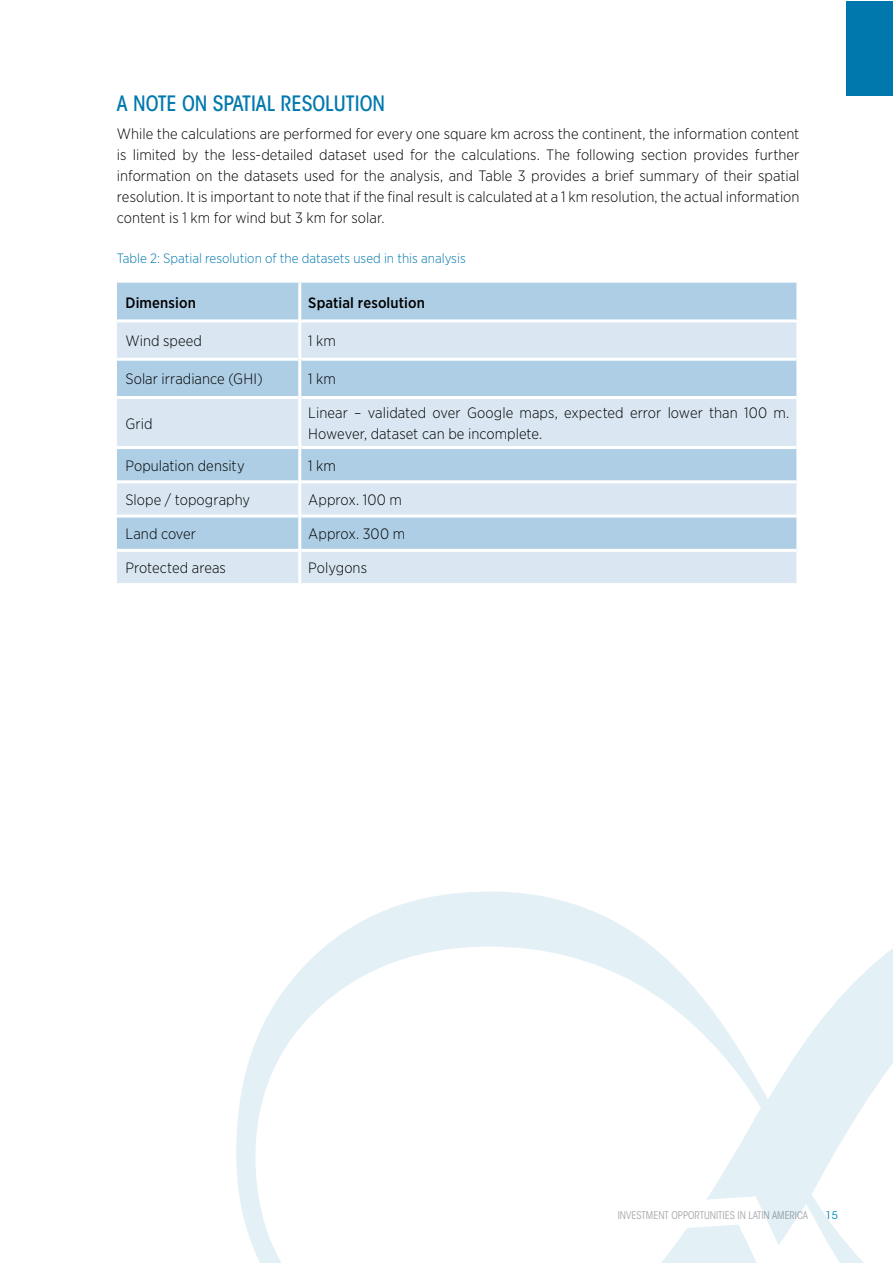
<style>
.page{position:relative;width:893px;height:1263px;background:#fff}
.page>*{position:absolute;margin:0;border:0;box-sizing:border-box;transform-origin:0 0}
.t1{font:500 condensed 21px "ITC Avant Garde Std";color:#0078ae}
.t2{font:300 15px/21px "Gotham Narrow";letter-spacing:.005em;color:#000;text-align:justify}
.t3{font:500 15px "Gotham Narrow";letter-spacing:.01em;color:#000}
.t4{font:300 13.5px "Gotham Narrow";color:#0078ae}
.t5{font:condensed 10.5px "ITC Avant Garde Std";color:#a7a9ac}
.t6{font:10.5px "ITC Avant Garde Std";color:#008abb}
</style>
<div class="page">
<div style="left:846px;top:1px;width:46px;height:95px;background:#0078ae"></div>
<div style="left:117px;top:283px;width:679px;height:36px;background:#aecee5"></div>
<svg style="left:117px;top:322px;width:679px;height:261px;background:#c8ddec"></svg>
<hr style="left:117px;top:358px;width:181px;height:3px;background:#fff">
<hr style="left:301px;top:358px;width:495px;height:3px;background:#fff">
<hr style="left:117px;top:396px;width:181px;height:3px;background:#fff">
<hr style="left:301px;top:396px;width:495px;height:3px;background:#fff">
<hr style="left:117px;top:446px;width:181px;height:3px;background:#fff">
<hr style="left:301px;top:446px;width:495px;height:3px;background:#fff">
<hr style="left:117px;top:480px;width:181px;height:3px;background:#fff">
<hr style="left:301px;top:480px;width:495px;height:3px;background:#fff">
<hr style="left:117px;top:514px;width:181px;height:3px;background:#fff">
<hr style="left:301px;top:514px;width:495px;height:3px;background:#fff">
<hr style="left:117px;top:549px;width:181px;height:3px;background:#fff">
<hr style="left:301px;top:549px;width:495px;height:3px;background:#fff">
<hr style="left:298px;top:283px;width:3px;height:38px;background:#fff">
<hr style="left:298px;top:321px;width:3px;height:38px;background:#fff">
<hr style="left:298px;top:359px;width:3px;height:38px;background:#fff">
<hr style="left:298px;top:397px;width:3px;height:50px;background:#fff">
<hr style="left:298px;top:447px;width:3px;height:35px;background:#fff">
<hr style="left:298px;top:482px;width:3px;height:34px;background:#fff">
<hr style="left:298px;top:516px;width:3px;height:34px;background:#fff">
<hr style="left:298px;top:550px;width:3px;height:33px;background:#fff">
<svg style="left:236px;top:891px;width:656px;height:372px"></svg>
<h1 class="t1" style="left:117px;top:91px;width:270px">A NOTE ON SPATIAL RESOLUTION</h1>
<p class="t2" style="left:117px;top:122px;width:684px">While the calculations are performed for every one square km across the continent, the information content is limited by the less-detailed dataset used for the calculations. The following section provides further information on the datasets used for the analysis, and Table 3 provides a brief summary of their spatial resolution. It is important to note that if the final result is calculated at a 1 km resolution, the actual information content is 1 km for wind but 3 km for solar.</p>
<p class="t4" style="left:117px;top:250px;width:350px">Table 2: Spatial resolution of the datasets used in this analysis</p>
<p class="t3" style="left:125px;top:293px;width:72px">Dimension</p>
<p class="t3" style="left:308px;top:293px;width:118px">Spatial resolution</p>
<p class="t2" style="left:125px;top:330px;width:78px">Wind speed</p>
<p class="t2" style="left:308px;top:330px;width:29px">1 km</p>
<p class="t2" style="left:125px;top:368px;width:139px">Solar irradiance (GHI)</p>
<p class="t2" style="left:308px;top:368px;width:29px">1 km</p>
<p class="t2" style="left:125px;top:412px;width:29px">Grid</p>
<p class="t2" style="left:308px;top:402px;width:483px">Linear – validated over Google maps, expected error lower than 100 m.<br>However, dataset can be incomplete.</p>
<p class="t2" style="left:125px;top:454px;width:121px">Population density</p>
<p class="t2" style="left:308px;top:454px;width:29px">1 km</p>
<p class="t2" style="left:125px;top:489px;width:126px">Slope / topography</p>
<p class="t2" style="left:308px;top:489px;width:95px">Approx. 100 m</p>
<p class="t2" style="left:125px;top:523px;width:72px">Land cover</p>
<p class="t2" style="left:308px;top:523px;width:98px">Approx. 300 m</p>
<p class="t2" style="left:125px;top:557px;width:102px">Protected areas</p>
<p class="t2" style="left:308px;top:557px;width:60px">Polygons</p>
<p class="t5" style="left:618px;top:1209px;width:192px">INVESTMENT OPPORTUNITIES IN LATIN AMERICA</p>
<p class="t6" style="left:826px;top:1209px;width:14px">15</p>
</div>
